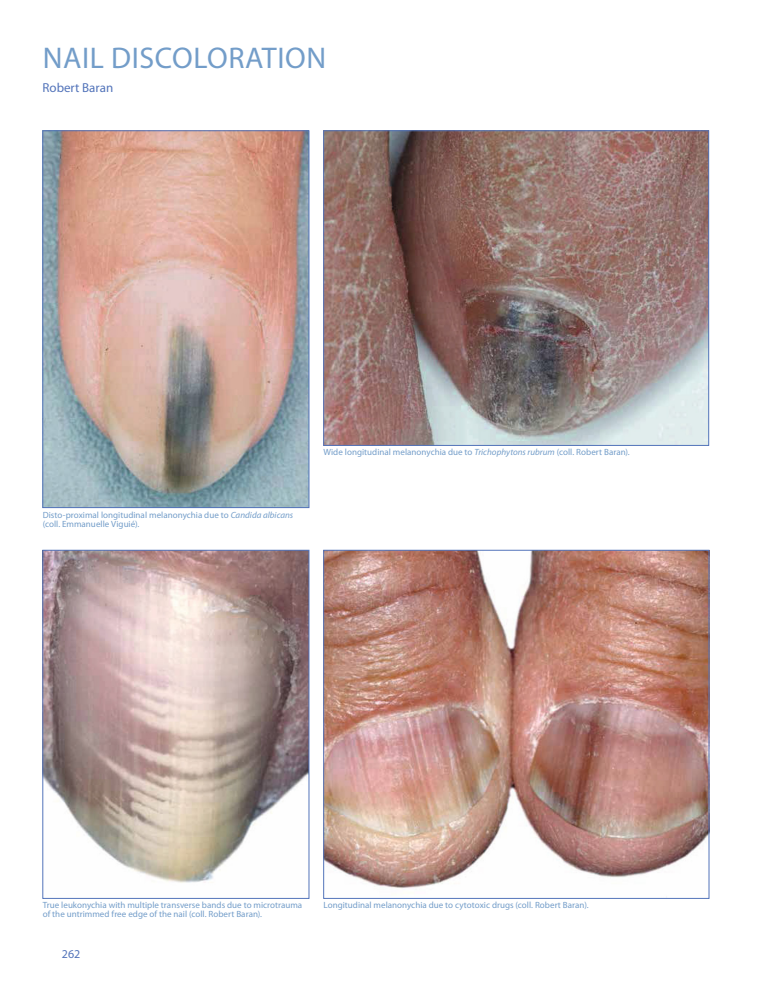
<style>
.page{position:relative;width:766px;height:993px;background:#fff}
.page>*{position:absolute;margin:0;border:0;box-sizing:border-box;transform-origin:0 0}
.t1{font:30px "Hvcfsx Hrngbv Drwnmx Crrtbk Svxbvd Hsfjgy Myriad Pro";letter-spacing:.02em;color:#739dc9}
.t2{font:13px "Hvcfsx Hrngbv Drwnmx Crrtbk Svxbvd Hsfjgy Myriad Pro";color:#5374ba}
.t3{font:12px "Hvcfsx Hrngbv Drwnmx Crrtbk Svxbvd Hsfjgy Myriad Pro";color:#5374ba}
.t4{font:9px/9px "Hvcfsx Hrngbv Drwnmx Crrtbk Svxbvd Hsfjgy Myriad Pro";letter-spacing:.005em;color:#739dc9}
.s1{font-family:"Hcjgcp Mcpdyb Yjnfgp Rknwjl Yxrsfx Nwrdtx Myriad Pro";font-style:italic}
</style>
<div class="page">
<img style="left:325px;top:132px;width:381px;height:311px">
<div style="left:323px;top:130px;width:385px;height:315px;border:1px solid #5374ba"></div>
<img style="left:325px;top:552px;width:382px;height:337px">
<div style="left:323px;top:550px;width:386px;height:348px;border:1px solid #5374ba"></div>
<img style="left:45px;top:552px;width:262px;height:331px">
<div style="left:43px;top:550px;width:266px;height:348px;border:1px solid #5374ba"></div>
<img style="left:45px;top:132px;width:262px;height:373px">
<div style="left:43px;top:130px;width:266px;height:377px;border:1px solid #5374ba"></div>
<h1 class="t1" style="left:43px;top:46px;width:285px">NAIL DISCOLORATION</h1>
<h2 class="t2" style="left:43px;top:83px;width:72px">Robert Baran</h2>
<p class="t4" style="left:43px;top:511px;width:252px">Disto-proximal longitudinal melanonychia due to <span class="s1">Candida albicans </span>(coll. Emmanuelle Viguié).</p>
<p class="t4" style="left:323px;top:448px;width:308px">Wide longitudinal melanonychia due to <span class="s1">Trichophytons rubrum</span> (coll. Robert Baran).</p>
<p class="t4" style="left:43px;top:901px;width:261px">True leukonychia with multiple transverse bands due to microtrauma of the untrimmed free edge of the nail (coll. Robert Baran).</p>
<p class="t4" style="left:323px;top:901px;width:266px">Longitudinal melanonychia due to cytotoxic drugs (coll. Robert Baran).</p>
<h3 class="t3" style="left:62px;top:948px;width:20px">262</h3>
</div>
